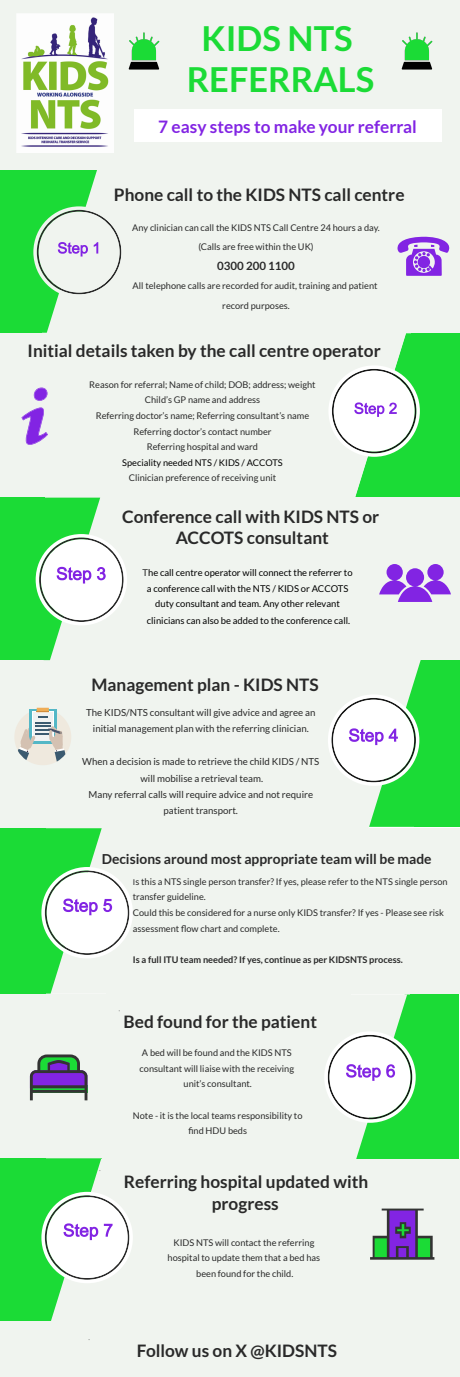
<style>
.page{position:relative;width:460px;height:1377px;background:#fff}
.page>*{position:absolute;margin:0;border:0;box-sizing:border-box;transform-origin:0 0}
.t1{font:700 34.5px/41.4px "Lato";color:#1bdb36;text-align:center}
.t2{font:700 17.25px/20.7px "Lato";color:#292929;text-align:center}
.t3{font:700 17.25px "Lato";color:#8224e3}
.t4{font:700 13.8px "Lato";color:#292929}
.t5{font:700 11.48px "Lato";color:#292929}
.t6{font:9.68px/16.4px "Lato";color:#292929;text-align:center}
.t7{font:9.38px/16px "Lato";color:#000;text-align:center}
.t8{font:9.23px/15.5px "Lato";color:#292929;text-align:center}
.t9{font:700 9.23px "Lato";color:#292929}
.t10{font:9.23px "Lato";color:#000}
.s1{color:#292929}
.s2{font-size:8.02px}
</style>
<div class="page">
<div style="left:0;top:0;width:460px;height:170px;background:#f0f4ef"></div>
<div style="left:134px;top:110px;width:307px;height:32px;background:#fff"></div>
<div style="left:452px;top:333px;width:8px;height:164px;background:#1bdb36"></div>
<div style="left:411px;top:333px;width:42px;height:164px;background:#1bdb36"></div>
<div style="left:455px;top:660px;width:5px;height:167px;background:#1bdb36"></div>
<div style="left:414px;top:660px;width:42px;height:167px;background:#1bdb36"></div>
<div style="left:451px;top:994px;width:8px;height:166px;background:#1bdb36"></div>
<div style="left:410px;top:994px;width:42px;height:166px;background:#1bdb36"></div>
<div style="left:0;top:1320px;width:460px;height:57px;background:#f0f4ef"></div>
<div style="left:0;top:333px;width:6px;height:164px;background:#f0f4ef"></div>
<div style="left:5px;top:333px;width:344px;height:164px;background:#f0f4ef"></div>
<div style="left:0;top:658px;width:8px;height:170px;background:#f0f4ef"></div>
<div style="left:7px;top:658px;width:356px;height:170px;background:#f0f4ef"></div>
<div style="left:0;top:994px;width:7px;height:166px;background:#f0f4ef"></div>
<div style="left:6px;top:994px;width:344px;height:166px;background:#f0f4ef"></div>
<div style="left:454px;top:498px;width:6px;height:162px;background:#f0f4ef"></div>
<div style="left:104px;top:498px;width:351px;height:162px;background:#f0f4ef"></div>
<div style="left:453px;top:828px;width:7px;height:166px;background:#f0f4ef"></div>
<div style="left:106px;top:828px;width:348px;height:166px;background:#f0f4ef"></div>
<img style="left:17px;top:14px;width:97px;height:138px">
<div style="left:97px;top:170px;width:363px;height:162px;background:#f0f4ef"></div>
<div style="left:0;top:498px;width:8px;height:162px;background:#1bdb36"></div>
<div style="left:7px;top:498px;width:38px;height:162px;background:#1bdb36"></div>
<div style="left:0;top:828px;width:7px;height:166px;background:#1bdb36"></div>
<div style="left:6px;top:828px;width:39px;height:166px;background:#1bdb36"></div>
<img style="left:401px;top:32px;width:32px;height:38px">
<hr style="left:0;top:170px;width:4px;height:163px;background:#1bdb36">
<div style="left:3px;top:170px;width:38px;height:163px;background:#1bdb36"></div>
<img style="left:128px;top:32px;width:32px;height:38px">
<svg style="left:33px;top:170px;width:92px;height:163px"></svg>
<svg style="left:36px;top:498px;width:91px;height:162px"></svg>
<svg style="left:41px;top:828px;width:92px;height:166px"></svg>
<svg style="left:328px;top:660px;width:93px;height:168px"></svg>
<svg style="left:324px;top:994px;width:91px;height:165px"></svg>
<svg style="left:329px;top:333px;width:91px;height:164px"></svg>
<svg style="left:379px;top:564px;width:72px;height:38px"></svg>
<div style="left:0;top:1158px;width:7px;height:162px;background:#1bdb36"></div>
<div style="left:6px;top:1158px;width:40px;height:162px;background:#1bdb36"></div>
<svg style="left:397px;top:237px;width:52px;height:39px"></svg>
<svg style="left:14px;top:708px;width:57px;height:57px"></svg>
<div style="left:453px;top:1159px;width:7px;height:161px;background:#f0f4ef"></div>
<div style="left:106px;top:1159px;width:348px;height:161px;background:#f0f4ef"></div>
<svg style="left:21px;top:388px;width:27px;height:57px"></svg>
<svg style="left:41px;top:1158px;width:92px;height:162px"></svg>
<svg style="left:30px;top:1054px;width:57px;height:46px"></svg>
<svg style="left:370px;top:1209px;width:64px;height:51px"></svg>
<h1 class="t1" style="left:187px;top:17px;width:189px">KIDS NTS<br>REFERRALS</h1>
<h2 class="t3" style="left:158px;top:116px;width:260px">7 easy steps to make your referral</h2>
<h2 class="t2" style="left:114px;top:184px;width:292px">Phone call to the KIDS NTS call centre</h2>
<p class="t8" style="left:132px;top:217px;width:249px;line-height:19.6px">Any clinician can call the KIDS NTS Call Centre 24 hours a day. (Calls are free within the UK)</p>
<p class="t5" style="left:217px;top:258px;width:79px">0300 200 1100</p>
<p class="t8" style="left:133px;top:276px;width:246px;line-height:19.6px">All telephone calls are recorded for audit, training and patient record purposes.</p>
<h2 class="t2" style="left:28px;top:340px;width:354px">Initial details taken by the call centre operator</h2>
<p class="t8" style="left:89px;top:376px;width:228px">Reason for referral; Name of child; DOB; address; weight Child’s GP name and address<br>Referring doctor’s name; Referring consultant’s name Referring doctor’s contact number<br>Referring hospital and ward</p>
<p class="t10" style="left:122px;top:457px;width:162px">Speciality needed NTS / KIDS / ACCOTS</p>
<p class="t8" style="left:129px;top:470px;width:149px">Clinician preference of receiving unit</p>
<h2 class="t2" style="left:122px;top:506px;width:259px">Conference call with KIDS NTS or<br>ACCOTS consultant</h2>
<p class="t7" style="left:142px;top:564px;width:211px"><span class="s1">T</span>he call centre operator will connect the referrer to a conference call with the NTS / KIDS or ACCOTS duty consultant and team. Any other relevant clinicians can also be added to the conference call.</p>
<h2 class="t2" style="left:91px;top:674px;width:229px">Management plan - KIDS NTS</h2>
<p class="t6" style="left:86px;top:704px;width:231px">The KIDS/NTS consultant will give advice and agree an initial management plan with the referring clinician.</p>
<p class="t6" style="left:82px;top:753px;width:238px">When a decision is made to retrieve the child KIDS / NTS will mobilise a retrieval team.<br>Many referral calls will require advice and not require patient transport.</p>
<h3 class="t4" style="left:102px;top:851px;width:331px">Decisions around most appropriate team will be made</h3>
<p class="t8" style="left:133px;top:873px;width:316px;line-height:15.8px;text-align:left"><span class="s2">I</span>s this a NTS single person transfer? If yes, please refer to the NTS single person transfer guideline.<br>Could this be considered for a nurse only KIDS transfer? If yes - Please see risk assessment flow chart and complete.</p>
<p class="t9" style="left:133px;top:954px;width:271px">Is a full ITU team needed? If yes, continue as per KIDSNTS process.</p>
<h2 class="t2" style="left:124px;top:1011px;width:195px">Bed found for the patient</h2>
<p class="t8" style="left:140px;top:1045px;width:156px">A bed will be found and the KIDS NTS consultant will liaise with the receiving unit’s consultant.</p>
<p class="t8" style="left:133px;top:1107px;width:171px">Note - it is the local teams responsibility to fi nd HDU beds</p>
<h2 class="t2" style="left:124px;top:1170px;width:246px;line-height:21.8px">Referring hospital updated with progress</h2>
<p class="t8" style="left:168px;top:1235px;width:154px">KIDS NTS will contact the referring hospital to update them that a bed has been found for the child.</p>
<h2 class="t2" style="left:137px;top:1340px;width:202px">Follow us on X @KIDSNTS</h2>
</div>
